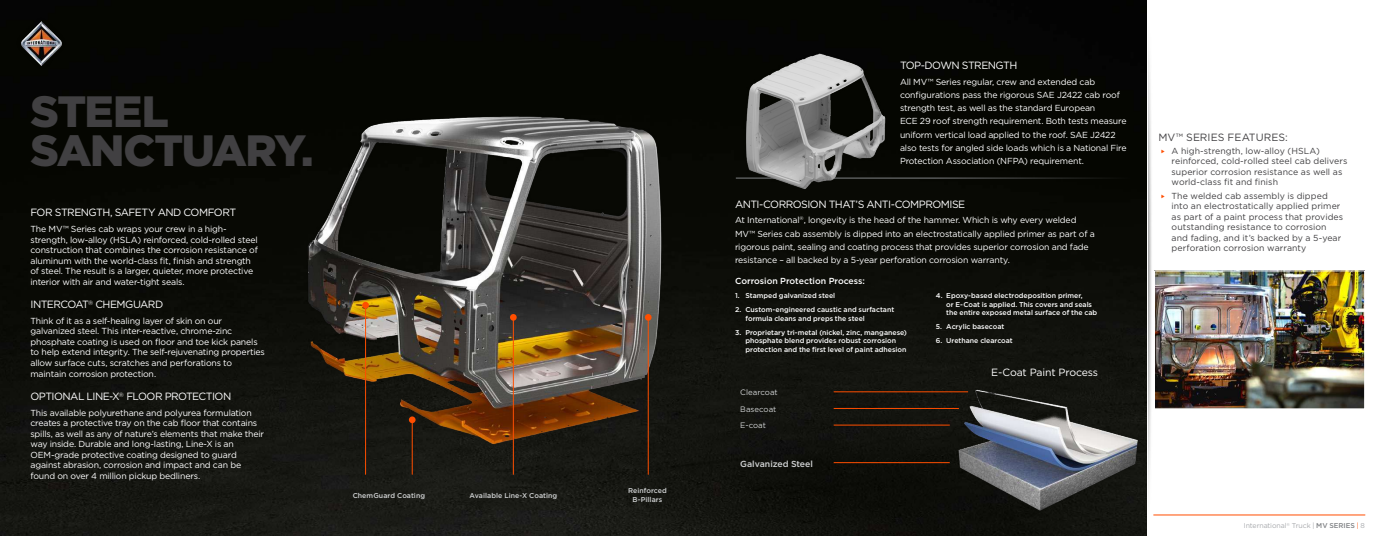
<style>
.page{position:relative;width:1386px;height:536px;background:#fff}
.page>*{position:absolute;margin:0;border:0;box-sizing:border-box;transform-origin:0 0}
.t1{font:900 43.75px/39.4px "Gotham";letter-spacing:-.035em;color:#414042}
.t2{font:10.5px "Gotham";letter-spacing:-.05em;color:#fff}
.t3{font:10.5px "Gotham";letter-spacing:-.015em;color:#fff}
.t4{font:10.5px "Gotham";letter-spacing:.005em;color:#414042}
.t5{font:8.75px/10.5px "Gotham";letter-spacing:-.02em;color:#fff}
.t6{font:8.75px/10.5px "Gotham";letter-spacing:.005em;color:#414042}
.t7{font:500 8.75px "Gotham";letter-spacing:-.005em;color:#fff}
.t8{font:500 8.75px "Gotham";letter-spacing:-.005em;color:#d1d3d4}
.t9{font:7.88px "Gotham";color:#d1d3d4}
.t10{font:500 7px/8.8px "Gotham";color:#fff}
.t11{font:500 7px/8.8px "Gotham";letter-spacing:.005em;color:#d1d3d4;text-align:center}
.t12{font:7px "Gotham";letter-spacing:-.01em;color:#a7a9ac}
.s1{color:#ff4e00}
.s2{font-weight:500;color:#808285}
</style>
<div class="page">
<hr style="left:1154px;top:514px;width:211px;height:1px;background:#ff4e00">
<img style="left:0;top:0;width:1146px;height:536px">
<img style="left:941px;top:386px;width:206px;height:128px">
<hr style="left:834px;top:391px;width:134px;height:1px;background:#ff4e00">
<hr style="left:834px;top:408px;width:125px;height:1px;background:#ff4e00">
<hr style="left:834px;top:424px;width:116px;height:1px;background:#ff4e00">
<hr style="left:834px;top:462px;width:116px;height:1px;background:#ff4e00">
<img style="left:1149px;top:62px;width:5px;height:454px">
<hr style="left:736px;top:177px;width:395px;height:1px;background:#808285">
<img style="left:286px;top:97px;width:413px;height:365px">
<hr style="left:412px;top:419px;width:1px;height:55px;background:#ff4e00">
<div style="left:409px;top:416px;width:7px;height:7px;background:#ff4e00;border-radius:50%"></div>
<hr style="left:365px;top:305px;width:1px;height:169px;background:#ff4e00">
<div style="left:362px;top:302px;width:7px;height:6px;background:#ff4e00;border-radius:50%"></div>
<hr style="left:513px;top:317px;width:1px;height:157px;background:#ff4e00">
<div style="left:510px;top:314px;width:7px;height:6px;background:#ff4e00;border-radius:50%"></div>
<hr style="left:648px;top:317px;width:1px;height:157px;background:#ff4e00">
<div style="left:645px;top:314px;width:7px;height:6px;background:#ff4e00;border-radius:50%"></div>
<img style="left:744px;top:50px;width:146px;height:143px">
<img style="left:1156px;top:272px;width:207px;height:135px">
<div style="left:1154px;top:270px;width:211px;height:139px;border:1px solid #fff"></div>
<div style="left:15px;top:16px;width:51px;height:54px;background:#000"></div>
<img style="left:21px;top:21px;width:40px;height:44px">
<h1 class="t1" style="left:30px;top:91px;width:285px">STEEL<br>SANCTUARY.</h1>
<p class="t2" style="left:30px;top:207px;width:207px">FOR STRENGTH, SAFETY AND COMFORT</p>
<p class="t5" style="left:30px;top:223px;width:229px">The MV™ Series cab wraps your crew in a high&shy;strength, low-alloy (HSLA) reinforced, cold-rolled steel construction that combines the corrosion resistance of aluminum with the world-class fit, finish and strength of steel. The result is a larger, quieter, more protective interior with air and water-tight seals.</p>
<p class="t2" style="left:30px;top:298px;width:134px">INTERCOAT<sup>®</sup> CHEMGUARD</p>
<p class="t5" style="left:30px;top:315px;width:236px">Think of it as a self-healing layer of skin on our galvanized steel. This inter-reactive, chrome-zinc phosphate coating is used on floor and toe kick panels to help extend integrity. The self-rejuvenating properties allow surface cuts, scratches and perforations to maintain corrosion protection.</p>
<p class="t2" style="left:30px;top:390px;width:202px">OPTIONAL LINE-X<sup>®</sup> FLOOR PROTECTION</p>
<p class="t5" style="left:30px;top:407px;width:235px">This available polyurethane and polyurea formulation creates a protective tray on the cab floor that contains spills, as well as any of nature’s elements that make their way inside. Durable and long-lasting, Line-X is an OEM-grade protective coating designed to guard against abrasion, corrosion and impact and can be found on over 4 million pickup bedliners.</p>
<p class="t11" style="left:353px;top:490px;width:74px">ChemGuard Coating</p>
<p class="t11" style="left:470px;top:490px;width:89px">Available Line-X Coating</p>
<p class="t11" style="left:628px;top:486px;width:40px">Reinforced<br>B-Pillars</p>
<p class="t2" style="left:900px;top:60px;width:119px">TOP-DOWN STRENGTH</p>
<p class="t5" style="left:900px;top:75px;width:228px;line-height:13.1px">All MV™ Series regular, crew and extended cab configurations pass the rigorous SAE J2422 cab roof strength test, as well as the standard European<br>ECE 29 roof strength requirement. Both tests measure uniform vertical load applied to the roof. SAE J2422 also tests for angled side loads which is a National Fire Protection Association (NFPA) requirement.</p>
<p class="t2" style="left:735px;top:198px;width:232px">ANTI-CORROSION THAT’S ANTI-COMPROMISE</p>
<p class="t5" style="left:735px;top:213px;width:361px;line-height:13.1px">At International<sup>®</sup>, longevity is the head of the hammer. Which is why every welded MV™ Series cab assembly is dipped into an electrostatically applied primer as part of a rigorous paint, sealing and coating process that provides superior corrosion and fade resistance – all backed by a 5-year perforation corrosion warranty.</p>
<p class="t7" style="left:735px;top:275px;width:132px">Corrosion Protection Process:</p>
<p class="t10" style="left:735px;top:291px;width:102px">1. Stamped galvanized steel</p>
<p class="t10" style="left:746px;top:305px;width:150px;text-indent:-10px">2. Custom-engineered caustic and surfactant formula cleans and preps the steel</p>
<p class="t10" style="left:746px;top:327px;width:163px;text-indent:-10px">3. Proprietary tri-metal (nickel, zinc, manganese) phosphate blend provides robust corrosion protection and the first level of paint adhesion</p>
<p class="t10" style="left:946px;top:291px;width:152px;text-indent:-10px">4. Epoxy-based electrodeposition primer,<br>or E-Coat is applied. This covers and seals the entire exposed metal surface of the cab</p>
<p class="t10" style="left:936px;top:322px;width:70px">5. Acrylic basecoat</p>
<p class="t10" style="left:936px;top:336px;width:78px">6. Urethane clearcoat</p>
<p class="t9" style="left:740px;top:388px;width:39px">Clearcoat</p>
<p class="t9" style="left:740px;top:404px;width:38px">Basecoat</p>
<p class="t9" style="left:740px;top:420px;width:27px">E-coat</p>
<p class="t8" style="left:740px;top:458px;width:74px">Galvanized Steel</p>
<p class="t3" style="left:991px;top:366px;width:108px">E-Coat Paint Process</p>
<p class="t4" style="left:1158px;top:131px;width:131px">MV™ SERIES FEATURES:</p>
<p class="t6" style="left:1172px;top:145px;width:177px;text-indent:-10px"><span class="s1">◆</span> A high-strength, low-alloy (HSLA) reinforced, cold-rolled steel cab delivers superior corrosion resistance as well as world-class fit and finish</p>
<p class="t6" style="left:1172px;top:190px;width:173px;text-indent:-10px"><span class="s1">◆</span> The welded cab assembly is dipped into an electrostatically applied primer as part of a paint process that provides outstanding resistance to corrosion and fading, and it’s backed by a 5-year perforation corrosion warranty</p>
<p class="t12" style="left:1244px;top:522px;width:123px">International<sup>®</sup> Truck | <span class="s2">MV SERIES</span> <span class="s1">|</span> 8</p>
</div>
